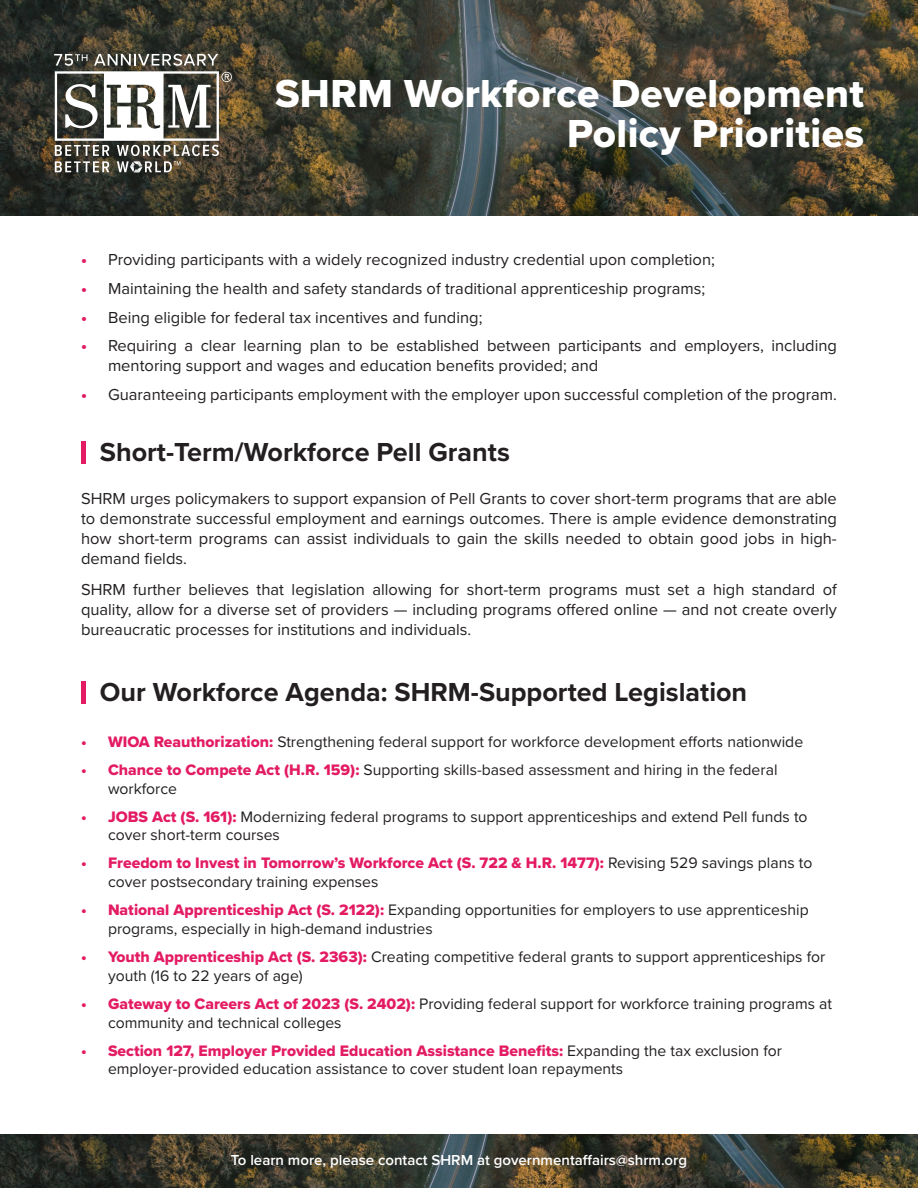
<style>
.page{position:relative;width:918px;height:1188px;background:#fff}
.page>*{position:absolute;margin:0;border:0;box-sizing:border-box;transform-origin:0 0}
.t1{font:40.5px/40.5px "Proxima Nova Extrabld";letter-spacing:.01em;color:#fff;text-align:right}
.t2{font:700 27px "Proxima Nova";color:#231f20}
.t3{font:16.5px/19.8px "Proxima Nova";color:#231f20;text-align:justify}
.t4{font:15.75px/18.9px "Proxima Nova";color:#231f20}
.t5{font:600 15px "Proxima Nova";color:#fff}
.s1{font-family:"Proxima Nova Extrabld";color:#e31b63}
</style>
<div class="page">
<svg style="left:0;top:0;width:918px;height:216px;background:#424033"></svg>
<svg style="left:54px;top:54px;width:178px;height:118px"></svg>
<svg style="left:0;top:1134px;width:918px;height:54px;background:#3b392c"></svg>
<div style="left:81px;top:441px;width:5px;height:22px;background:#e31b63"></div>
<div style="left:81px;top:681px;width:5px;height:22px;background:#e31b63"></div>
<p class="t1" style="left:275px;top:73px;width:590px">SHRM Workforce Development<br>Policy Priorities</p>
<p class="t3" style="left:81px;top:249px;width:635px"><span class="s1">•</span> Providing participants with a widely recognized industry credential upon completion;</p>
<p class="t3" style="left:81px;top:278px;width:626px"><span class="s1">•</span> Maintaining the health and safety standards of traditional apprenticeship programs;</p>
<p class="t3" style="left:81px;top:307px;width:403px"><span class="s1">•</span> Being eligible for federal tax incentives and funding;</p>
<p class="t3" style="left:108px;top:335px;width:731px;text-indent:-27px"><span class="s1">•</span> Requiring a clear learning plan to be established between participants and employers, including mentoring support and wages and education benefits provided; and</p>
<p class="t3" style="left:81px;top:384px;width:758px"><span class="s1">•</span> Guaranteeing participants employment with the employer upon successful completion of the program.</p>
<p class="t2" style="left:100px;top:432px;width:411px">Short-Term/Workforce Pell Grants</p>
<p class="t3" style="left:81px;top:488px;width:758px">SHRM urges policymakers to support expansion of Pell Grants to cover short-term programs that are able to demonstrate successful employment and earnings outcomes. There is ample evidence demonstrating how short-term programs can assist individuals to gain the skills needed to obtain good jobs in high&shy;demand fields.</p>
<p class="t3" style="left:81px;top:579px;width:757px">SHRM further believes that legislation allowing for short-term programs must set a high standard of quality, allow for a diverse set of providers — including programs offered online — and not create overly bureaucratic processes for institutions and individuals.</p>
<p class="t2" style="left:100px;top:672px;width:649px">Our Workforce Agenda: SHRM-Supported Legislation</p>
<p class="t4" style="left:81px;top:731px;width:724px"><span class="s1">• WIOA Reauthorization:</span> Strengthening federal support for workforce development efforts nationwide</p>
<p class="t4" style="left:108px;top:759px;width:671px;text-indent:-27px"><span class="s1">• Chance to Compete Act (H.R. 159):</span> Supporting skills-based assessment and hiring in the federal workforce</p>
<p class="t4" style="left:108px;top:806px;width:701px;text-indent:-27px"><span class="s1">• JOBS Act (S. 161):</span> Modernizing federal programs to support apprenticeships and extend Pell funds to cover short-term courses</p>
<p class="t4" style="left:108px;top:853px;width:706px;text-indent:-27px"><span class="s1">• Freedom to Invest in Tomorrow’s Workforce Act (S. 722 &amp; H.R. 1477):</span> Revising 529 savings plans to cover postsecondary training expenses</p>
<p class="t4" style="left:108px;top:900px;width:702px;text-indent:-27px"><span class="s1">• National Apprenticeship Act (S. 2122):</span> Expanding opportunities for employers to use apprenticeship programs, especially in high-demand industries</p>
<p class="t4" style="left:108px;top:947px;width:719px;text-indent:-27px"><span class="s1">• Youth Apprenticeship Act (S. 2363):</span> Creating competitive federal grants to support apprenticeships for youth (16 to 22 years of age)</p>
<p class="t4" style="left:108px;top:993px;width:726px;text-indent:-27px"><span class="s1">• Gateway to Careers Act of 2023 (S. 2402):</span> Providing federal support for workforce training programs at community and technical colleges</p>
<p class="t4" style="left:108px;top:1040px;width:676px;text-indent:-27px"><span class="s1">• Section 127, Employer Provided Education Assistance Benefits:</span> Expanding the tax exclusion for employer-provided education assistance to cover student loan repayments</p>
<p class="t5" style="left:231px;top:1149px;width:458px">To learn more, please contact SHRM at governmentaffairs@shrm.org</p>
</div>
